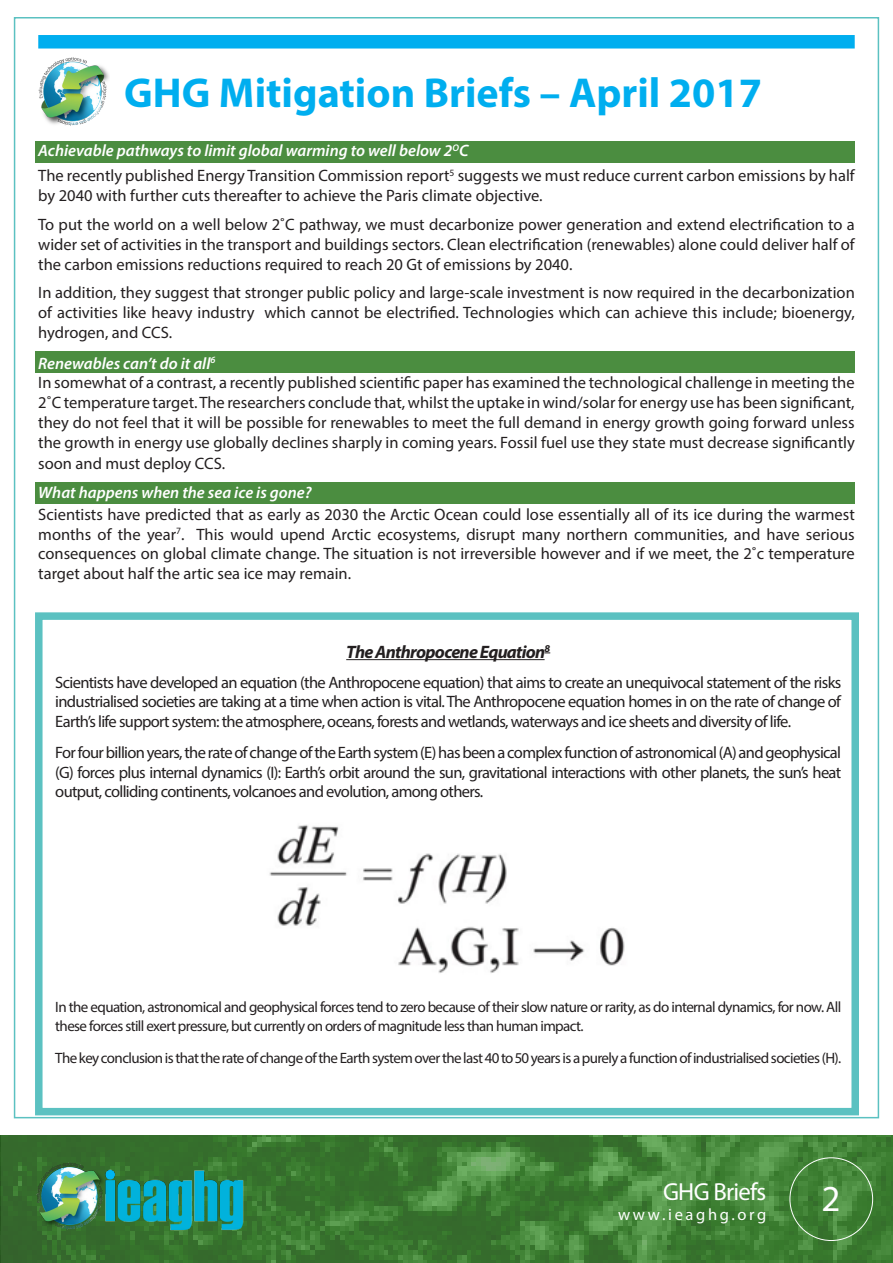
<style>
.page{position:relative;width:893px;height:1263px;background:#fff}
.page>*{position:absolute;margin:0;border:0;box-sizing:border-box;transform-origin:0 0}
.t1{font:700 42px "Myriad Pro";color:#00aeef}
.t2{font:36.75px "Myriad Pro";color:#fff}
.t3{font:24.75px "Myriad Pro";letter-spacing:-.03em;color:#fff}
.t4{font:italic 700 18px "Myriad Pro";letter-spacing:-.04em;color:#231f20}
.t5{font:16.5px/19.8px "Myriad Pro";color:#231f20;text-align:justify}
.t6{font:italic 600 16.5px "Myriad Pro";color:#fff}
.t7{font:16.5px "Myriad Pro";letter-spacing:.16em;color:#fff}
.t8{font:15px/19.5px "Myriad Pro";letter-spacing:-.04em;color:#231f20}
</style>
<div class="page">
<div style="left:14px;top:17px;width:865px;height:1101px;background:#fff;border:2px solid #5bc1c1"></div>
<svg style="left:1px;top:1135px;width:892px;height:128px;background:#3f7c35"></svg>
<img style="left:36px;top:1161px;width:208px;height:71px">
<div style="left:38px;top:35px;width:817px;height:14px;background:#00aeef"></div>
<img style="left:38px;top:57px;width:71px;height:69px">
<div style="left:36px;top:482px;width:819px;height:22px;background:#4b8d40"></div>
<div style="left:36px;top:351px;width:819px;height:22px;background:#4b8d40"></div>
<div style="left:36px;top:141px;width:819px;height:21px;background:#4b8d40"></div>
<div style="left:35px;top:612px;width:824px;height:503px;border:8px solid #5bc1c1"></div>
<hr style="left:346px;top:659px;width:199px;height:1px;background:#231f20">
<img style="left:269px;top:824px;width:356px;height:149px">
<p class="t1" style="left:124px;top:66px;width:640px">GHG Mitigation Briefs – April 2017</p>
<p class="t6" style="left:38px;top:140px;width:432px">Achievable pathways to limit global warming to well below 2<sup>O</sup>C</p>
<p class="t5" style="left:38px;top:166px;width:818px">The recently published Energy Transition Commission report<sup>5</sup> suggests we must reduce current carbon emissions by half by 2040 with further cuts thereafter to achieve the Paris climate objective.</p>
<p class="t5" style="left:38px;top:214px;width:818px">To put the world on a well below 2˚C pathway, we must decarbonize power generation and extend electrification to a wider set of activities in the transport and buildings sectors. Clean electrification (renewables) alone could deliver half of the carbon emissions reductions required to reach 20 Gt of emissions by 2040.</p>
<p class="t5" style="left:38px;top:283px;width:818px">In addition, they suggest that stronger public policy and large-scale investment is now required in the decarbonization of activities like heavy industry which cannot be electrified. Technologies which can achieve this include; bioenergy, hydrogen, and CCS.</p>
<p class="t6" style="left:38px;top:352px;width:179px">Renewables can’t do it all<sup>6</sup></p>
<p class="t5" style="left:38px;top:373px;width:818px">In somewhat of a contrast, a recently published scientific paper has examined the technological challenge in meeting the 2˚C temperature target. The researchers conclude that, whilst the uptake in wind/solar for energy use has been significant, they do not feel that it will be possible for renewables to meet the full demand in energy growth going forward unless the growth in energy use globally declines sharply in coming years. Fossil fuel use they state must decrease significantly</p>
<p class="t5" style="left:38px;top:454px;width:188px">soon and must deploy CCS.</p>
<p class="t6" style="left:38px;top:482px;width:275px">What happens when the sea ice is gone?</p>
<p class="t5" style="left:38px;top:504px;width:818px">Scientists have predicted that as early as 2030 the Arctic Ocean could lose essentially all of its ice during the warmest months of the year<sup>7</sup>. This would upend Arctic ecosystems, disrupt many northern communities, and have serious consequences on global climate change. The situation is not irreversible however and if we meet, the 2˚c temperature target about half the artic sea ice may remain.</p>
<p class="t4" style="left:346px;top:640px;width:206px">The Anthropocene Equation<sup>8</sup></p>
<p class="t5" style="left:55px;top:672px;width:787px">Scientists have developed an equation (the Anthropocene equation) that aims to create an unequivocal statement of the risks industrialised societies are taking at a time when action is vital. The Anthropocene equation homes in on the rate of change of Earth’s life support system: the atmosphere, oceans, forests and wetlands, waterways and ice sheets and diversity of life.</p>
<p class="t5" style="left:55px;top:743px;width:787px">For four billion years, the rate of change of the Earth system (E) has been a complex function of astronomical (A) and geophysical (G) forces plus internal dynamics (I): Earth’s orbit around the sun, gravitational interactions with other planets, the sun’s heat output, colliding continents, volcanoes and evolution, among others.</p>
<p class="t8" style="left:55px;top:997px;width:787px">In the equation, astronomical and geophysical forces tend to zero because of their slow nature or rarity, as do internal dynamics, for now. All these forces still exert pressure, but currently on orders of magnitude less than human impact.</p>
<p class="t8" style="left:55px;top:1048px;width:787px">The key conclusion is that the rate of change of the Earth system over the last 40 to 50 years is a purely a function of industrialised societies (H).</p>
<h3 class="t3" style="left:663px;top:1176px;width:105px">GHG Briefs</h3>
<p class="t7" style="left:618px;top:1204px;width:150px">www.ieaghg.org</p>
<h2 class="t2" style="left:823px;top:1176px;width:18px">2</h2>
</div>
